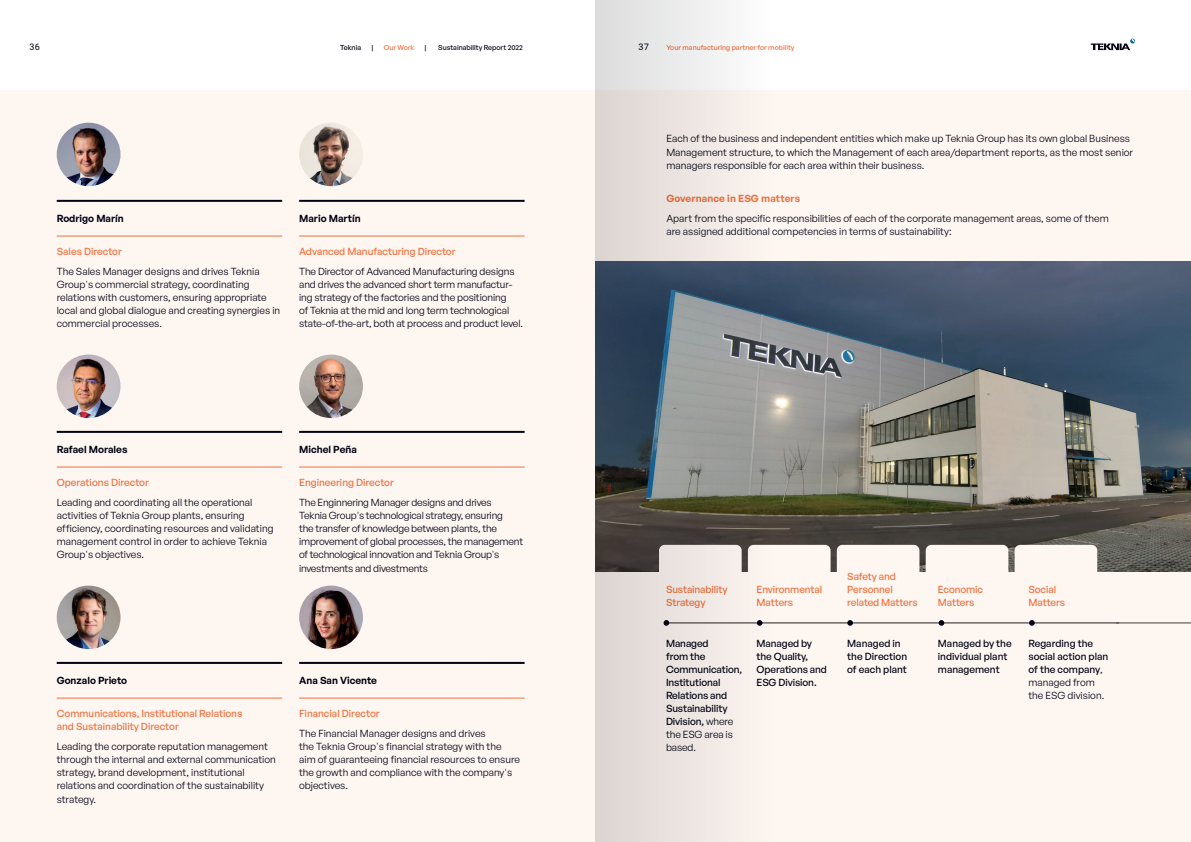
<style>
.page{position:relative;width:1191px;height:842px;background:#fff}
.page>*{position:absolute;margin:0;border:0;box-sizing:border-box;transform-origin:0 0}
.t1{font:10px/13.2px "General Sans";color:#000112}
.t2{font:500 10px/13px "General Sans";letter-spacing:-.01em;color:#000112}
.t3{font:500 10px/13px "General Sans";color:#f26f3c}
.t4{font:10px/13.2px "General Sans";letter-spacing:-.02em;color:#000112}
.t5{font:600 10px "General Sans";color:#000112}
.t6{font:600 10px "General Sans";letter-spacing:.01em;color:#f26f3c}
.t7{font:9px "Roboto Mono";color:#000112}
.t8{font:500 7px "General Sans";color:#f26f3c}
.t9{font:500 7px "General Sans";color:#000112}
.s1{font-weight:400}
</style>
<div class="page">
<svg style="left:1090px;top:39px;width:45px;height:11px"></svg>
<div style="left:0;top:90px;width:1191px;height:752px;background:#fef6f1"></div>
<img style="left:770px;top:261px;width:421px;height:310px">
<div style="left:837px;top:545px;width:82px;height:64px;background:#fef6f1;border-radius:6px"></div>
<div style="left:748px;top:545px;width:82px;height:64px;background:#fef6f1;border-radius:6px"></div>
<div style="left:925px;top:545px;width:83px;height:64px;background:#fef6f1;border-radius:6px"></div>
<div style="left:1014px;top:545px;width:83px;height:64px;background:#fef6f1;border-radius:6px"></div>
<hr style="left:57px;top:200px;width:225px;height:2px;background:#000112">
<hr style="left:57px;top:236px;width:225px;height:1px;background:#f26f3c">
<hr style="left:57px;top:431px;width:225px;height:2px;background:#000112">
<hr style="left:57px;top:467px;width:225px;height:1px;background:#f26f3c">
<hr style="left:57px;top:662px;width:225px;height:2px;background:#000112">
<hr style="left:57px;top:698px;width:225px;height:1px;background:#f26f3c">
<hr style="left:299px;top:200px;width:225px;height:2px;background:#000112">
<hr style="left:299px;top:236px;width:225px;height:1px;background:#f26f3c">
<hr style="left:299px;top:431px;width:225px;height:2px;background:#000112">
<hr style="left:299px;top:467px;width:225px;height:1px;background:#f26f3c">
<hr style="left:299px;top:662px;width:225px;height:2px;background:#000112">
<hr style="left:299px;top:698px;width:225px;height:1px;background:#f26f3c">
<hr style="left:756px;top:623px;width:91px;height:1px;background:#231f20">
<hr style="left:847px;top:623px;width:90px;height:1px;background:#231f20">
<hr style="left:937px;top:623px;width:91px;height:1px;background:#231f20">
<hr style="left:1028px;top:623px;width:91px;height:1px;background:#231f20">
<svg style="left:847px;top:620px;width:6px;height:6px"></svg>
<svg style="left:938px;top:620px;width:6px;height:6px"></svg>
<svg style="left:1029px;top:620px;width:5px;height:6px"></svg>
<img style="left:57px;top:123px;width:63px;height:63px;border-radius:32px">
<img style="left:57px;top:355px;width:63px;height:63px;border-radius:32px">
<img style="left:57px;top:586px;width:63px;height:63px;border-radius:32px">
<img style="left:299px;top:123px;width:64px;height:63px;border-radius:32px">
<img style="left:299px;top:355px;width:64px;height:63px;border-radius:32px">
<img style="left:299px;top:586px;width:64px;height:63px;border-radius:32px">
<hr style="left:1116px;top:623px;width:75px;height:1px;background:#3e3e3f">
<svg style="left:595px;top:0;width:175px;height:842px"></svg>
<p class="t7" style="left:29px;top:41px;width:12px">36</p>
<p class="t9" style="left:340px;top:43px;width:23px">Teknia</p>
<p class="t9" style="left:371px;top:43px;width:4px">|</p>
<p class="t8" style="left:384px;top:43px;width:32px">Our Work</p>
<p class="t9" style="left:424px;top:43px;width:4px">|</p>
<p class="t9" style="left:438px;top:43px;width:86px">Sustainability Report 2022</p>
<p class="t7" style="left:638px;top:41px;width:12px">37</p>
<p class="t8" style="left:666px;top:43px;width:129px">Your manufacturing partner for mobility</p>
<p class="t5" style="left:57px;top:212px;width:69px">Rodrigo Marín</p>
<p class="t3" style="left:57px;top:244px;width:67px">Sales Director</p>
<p class="t1" style="left:57px;top:264px;width:225px">The Sales Manager designs and drives Teknia Group's commercial strategy, coordinating relations with customers, ensuring appropriate local and global dialogue and creating synergies in commercial processes.</p>
<p class="t5" style="left:299px;top:212px;width:63px">Mario Martín</p>
<p class="t3" style="left:299px;top:244px;width:158px">Advanced Manufacturing Director</p>
<p class="t1" style="left:299px;top:264px;width:225px">The Director of Advanced Manufacturing designs and drives the advanced short term manufactur&shy;ing strategy of the factories and the positioning<br>of Teknia at the mid and long term technological state-of-the-art, both at process and product level.</p>
<p class="t5" style="left:57px;top:443px;width:72px">Rafael Morales</p>
<p class="t3" style="left:57px;top:475px;width:94px">Operations Director</p>
<p class="t1" style="left:57px;top:495px;width:218px">Leading and coordinating all the operational activities of Teknia Group plants, ensuring efficiency, coordinating resources and validating management control in order to achieve Teknia Group's objectives.</p>
<p class="t5" style="left:299px;top:443px;width:59px">Michel Peña</p>
<p class="t3" style="left:299px;top:475px;width:96px">Engineering Director</p>
<p class="t4" style="left:299px;top:495px;width:225px">The Enginnering Manager designs and drives<br>Teknia Group's technological strategy, ensuring<br>the transfer of knowledge between plants, the improvement of global processes, the management of technological innovation and Teknia Group's investments and divestments</p>
<p class="t5" style="left:57px;top:674px;width:72px">Gonzalo Prieto</p>
<p class="t3" style="left:57px;top:706px;width:187px">Communications, Institutional Relations and Sustainability Director</p>
<p class="t1" style="left:57px;top:739px;width:221px">Leading the corporate reputation management through the internal and external communication strategy, brand development, institutional relations and coordination of the sustainability strategy.</p>
<p class="t5" style="left:299px;top:674px;width:79px">Ana San Vicente</p>
<p class="t3" style="left:299px;top:706px;width:82px">Financial Director</p>
<p class="t1" style="left:299px;top:726px;width:222px">The Financial Manager designs and drives<br>the Teknia Group's financial strategy with the aim of guaranteeing financial resources to ensure the growth and compliance with the company's objectives.</p>
<p class="t1" style="left:666px;top:132px;width:468px">Each of the business and independent entities which make up Teknia Group has its own global Business<br>Management structure, to which the Management of each area/department reports, as the most senior managers responsible for each area within their business.</p>
<p class="t6" style="left:666px;top:192px;width:135px">Governance in ESG matters</p>
<p class="t1" style="left:666px;top:211px;width:444px">Apart from the specific responsibilities of each of the corporate management areas, some of them are assigned additional competencies in terms of sustainability:</p>
<p class="t3" style="left:666px;top:582px;width:63px">Sustainability<br>Strategy</p>
<p class="t3" style="left:756px;top:582px;width:67px">Environmental<br>Matters</p>
<p class="t3" style="left:847px;top:569px;width:72px">Safety and<br>Personnel related Matters</p>
<p class="t3" style="left:937px;top:582px;width:47px">Economic<br>Matters</p>
<p class="t3" style="left:1028px;top:582px;width:38px">Social<br>Matters</p>
<p class="t2" style="left:666px;top:637px;width:78px">Managed<br>from the<br>Communication,<br>Institutional<br>Relations and<br>Sustainability<br>Division, <span class="s1">where the ESG area is based.</span></p>
<p class="t2" style="left:756px;top:637px;width:72px">Managed by the Quality,<br>Operations and<br>ESG Division.</p>
<p class="t2" style="left:847px;top:637px;width:61px">Managed in the Direction of each plant</p>
<p class="t2" style="left:938px;top:637px;width:75px">Managed by the individual plant management</p>
<p class="t2" style="left:1028px;top:637px;width:81px">Regarding the social action plan of the company<span class="s1">, managed from the ESG division.</span></p>
</div>
